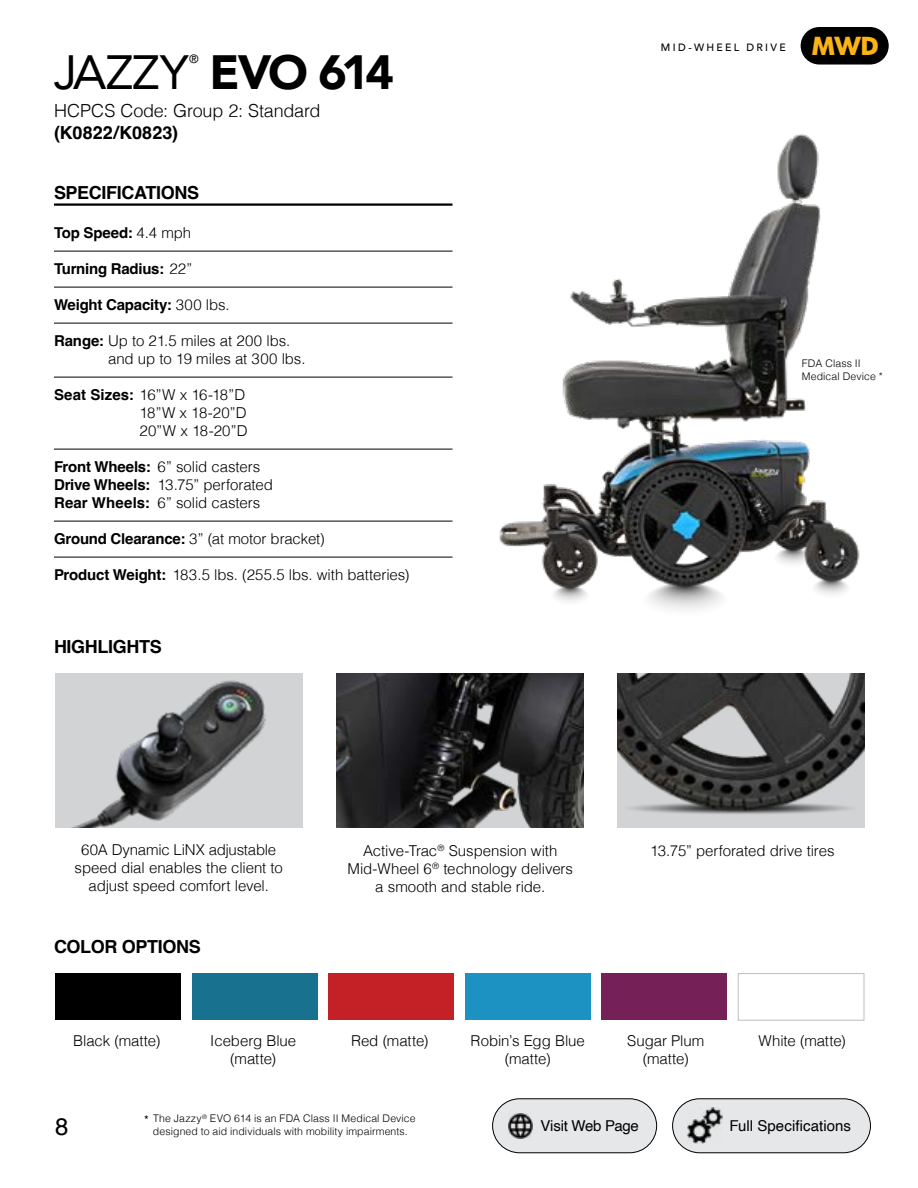
<style>
.page{position:relative;width:918px;height:1188px;background:#fff}
.page>*{position:absolute;margin:0;border:0;box-sizing:border-box;transform-origin:0 0}
.t1{font:900 48px "Avenir";letter-spacing:-.08em;color:#000}
.t2{font:700 24.3px "Futura";color:#fcb316}
.t3{font:24px "Helvetica";color:#000}
.t4{font:700 18px "Helvetica";letter-spacing:-.02em;color:#000}
.t5{font:300 18px "Helvetica";letter-spacing:-.01em;color:#000}
.t6{font:700 18px "Helvetica";letter-spacing:.005em;color:#000}
.t7{font:300 15px/18px "Helvetica";letter-spacing:-.005em;color:#000;text-align:center}
.t8{font:700 15px "Helvetica";letter-spacing:-.015em;color:#000}
.t9{font:300 15px/18px "Helvetica";letter-spacing:-.03em;color:#000}
.t10{font:15px "Helvetica";letter-spacing:-.005em;color:#000}
.t11{font:12px "Avenir";color:#000}
.t12{font:300 10.5px/12.6px "Helvetica";letter-spacing:.01em;color:#000;text-align:center}
.t13{font:500 10.5px "Avenir LT Std";letter-spacing:.22em;color:#000}
.s1{font-weight:400}
.s2{font-weight:300}
.s3{font-weight:700}
.s4{font-weight:400;font-size:12px}
</style>
<div class="page">
<hr style="left:54px;top:251px;width:399px;height:1px;background:#000">
<hr style="left:54px;top:203px;width:399px;height:3px;background:#000">
<hr style="left:54px;top:287px;width:399px;height:1px;background:#000">
<hr style="left:54px;top:323px;width:399px;height:1px;background:#000">
<hr style="left:54px;top:377px;width:399px;height:1px;background:#000">
<hr style="left:54px;top:449px;width:399px;height:1px;background:#000">
<hr style="left:54px;top:521px;width:399px;height:1px;background:#000">
<hr style="left:54px;top:557px;width:399px;height:1px;background:#000">
<div style="left:801px;top:27px;width:88px;height:38px;background:#000;border-radius:19px"></div>
<div style="left:55px;top:674px;width:247px;height:154px;background:#d1d3d4"></div>
<img style="left:71px;top:680px;width:195px;height:148px">
<img style="left:336px;top:674px;width:247px;height:154px">
<img style="left:618px;top:674px;width:247px;height:154px">
<img style="left:499px;top:134px;width:361px;height:476px">
<div style="left:55px;top:974px;width:126px;height:46px;background:#000"></div>
<div style="left:192px;top:974px;width:125px;height:46px;background:#18718f"></div>
<div style="left:328px;top:974px;width:126px;height:46px;background:#c42127"></div>
<div style="left:465px;top:974px;width:126px;height:46px;background:#1c92c3"></div>
<div style="left:602px;top:974px;width:125px;height:46px;background:#752157"></div>
<div style="left:738px;top:973px;width:126px;height:48px;background:#fff;border:1px solid #bcbec0"></div>
<div style="left:493px;top:1099px;width:164px;height:54px;background:#e6e7e8;border-radius:27px"></div>
<div style="left:492px;top:1098px;width:165px;height:55px;border:1px solid #000;border-radius:27px"></div>
<img style="left:508px;top:1114px;width:25px;height:24px">
<div style="left:673px;top:1099px;width:197px;height:54px;background:#e6e7e8;border-radius:27px"></div>
<div style="left:672px;top:1098px;width:199px;height:55px;border:1px solid #000;border-radius:27px"></div>
<img style="left:688px;top:1107px;width:35px;height:36px">
<h1 class="t1" style="left:54px;top:31px;width:341px"><span class="s1">JAZZY</span> EVO 614</h1>
<p class="t11" style="left:189px;top:49px;width:11px">®</p>
<p class="t5" style="left:54px;top:96px;width:268px">HCPCS Code: Group 2: Standard</p>
<p class="t6" style="left:54px;top:122px;width:126px">(K0822/K0823)</p>
<p class="t4" style="left:54px;top:182px;width:147px">SPECIFICATIONS</p>
<p class="t8" style="left:54px;top:224px;width:139px">Top Speed: <span class="s2">4.4 mph</span></p>
<p class="t8" style="left:54px;top:260px;width:140px">Turning Radius: <span class="s2">22”</span></p>
<p class="t8" style="left:54px;top:296px;width:177px">Weight Capacity: <span class="s2">300 lbs.</span></p>
<p class="t7" style="left:108px;top:331px;width:199px;text-align:left;text-indent:-54px"><span class="s3">Range:</span> Up to 21.5 miles at 200 lbs. and up to 19 miles at 300 lbs.</p>
<p class="t9" style="left:140px;top:385px;width:110px;text-indent:-85px"><span class="s3">Seat Sizes:</span> 16”W x 16-18”D<br>18”W x 18-20”D<br>20”W x 18-20”D</p>
<p class="t7" style="left:54px;top:457px;width:220px;text-align:left"><span class="s3">Front Wheels:</span> 6” solid casters<br><span class="s3">Drive Wheels:</span> 13.75” perforated<br><span class="s3">Rear Wheels:</span> 6” solid casters</p>
<p class="t7" style="left:54px;top:529px;width:272px"><span class="s3">Ground Clearance:</span> 3” (at motor bracket)</p>
<p class="t7" style="left:54px;top:565px;width:357px"><span class="s3">Product Weight:</span> 183.5 lbs. (255.5 lbs. with batteries)</p>
<p class="t4" style="left:54px;top:636px;width:109px">HIGHLIGHTS</p>
<p class="t13" style="left:661px;top:42px;width:126px">MID-WHEEL DRIVE</p>
<h2 class="t2" style="left:811px;top:28px;width:69px">MWD</h2>
<p class="t12" style="left:802px;top:356px;width:83px;text-align:left">FDA Class II<br>Medical Device *</p>
<p class="t7" style="left:75px;top:840px;width:210px">60A Dynamic LiNX adjustable speed dial enables the client to adjust speed comfort level.</p>
<p class="t7" style="left:347px;top:841px;width:227px">Active-Trac<sup>®</sup> Suspension with<br>Mid-Wheel 6<sup>®</sup> technology delivers a smooth and stable ride.</p>
<p class="t7" style="left:650px;top:841px;width:186px">13.75” perforated drive tires</p>
<p class="t4" style="left:54px;top:936px;width:148px">COLOR OPTIONS</p>
<p class="t7" style="left:73px;top:1030px;width:89px">Black (matte)</p>
<p class="t7" style="left:210px;top:1030px;width:88px">Iceberg Blue (matte)</p>
<p class="t7" style="left:351px;top:1030px;width:79px">Red (matte)</p>
<p class="t7" style="left:471px;top:1030px;width:116px">Robin’s Egg Blue (matte)</p>
<p class="t7" style="left:627px;top:1030px;width:79px">Sugar Plum (matte)</p>
<p class="t7" style="left:759px;top:1030px;width:89px">White (matte)</p>
<p class="t12" style="left:144px;top:1111px;width:273px"><span class="s4">*</span> The Jazzy<sup>®</sup> EVO 614 is an FDA Class II Medical Device designed to aid individuals with mobility impairments.</p>
<h3 class="t3" style="left:55px;top:1108px;width:15px">8</h3>
<p class="t10" style="left:540px;top:1114px;width:100px">Visit Web Page</p>
<p class="t10" style="left:729px;top:1114px;width:123px">Full Specifications</p>
</div>
